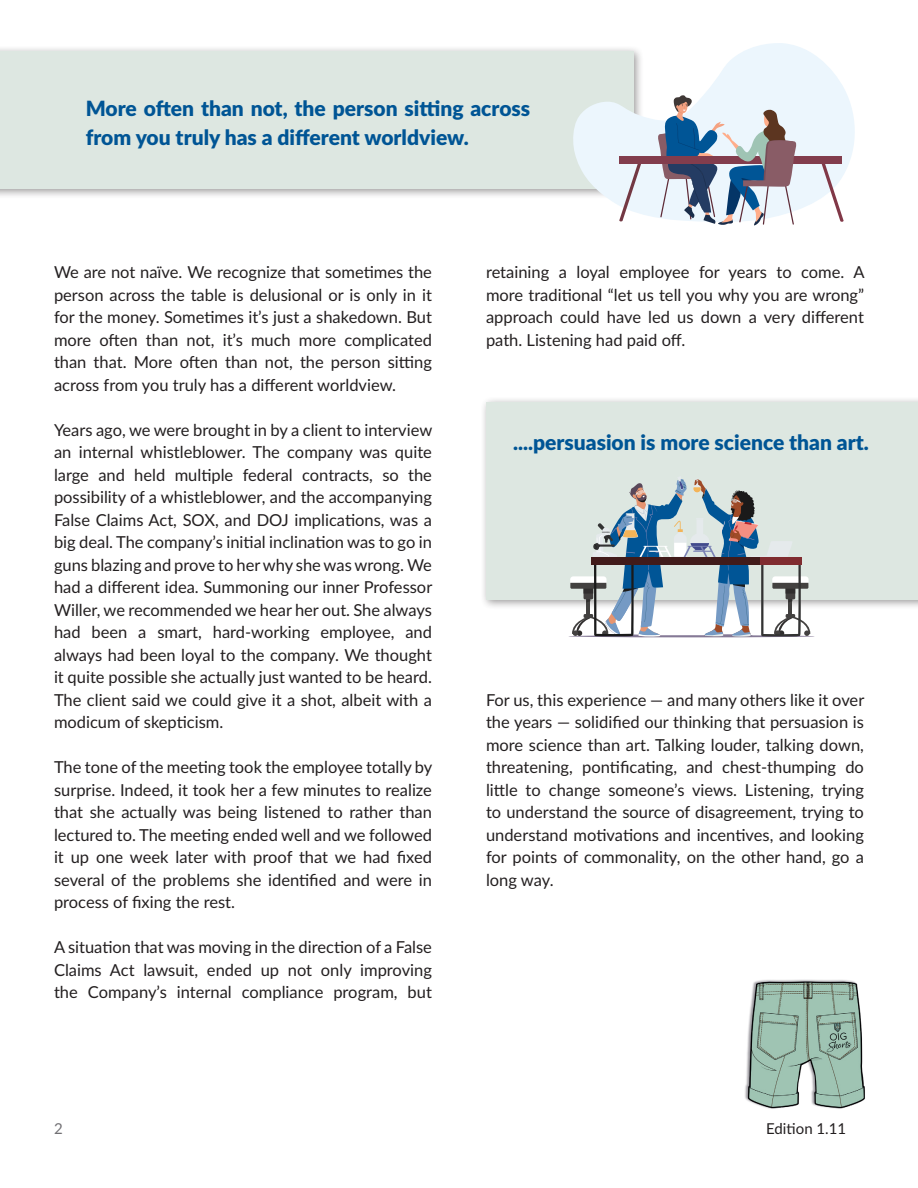
<style>
.page{position:relative;width:918px;height:1188px;background:#fff}
.page>*{position:absolute;margin:0;border:0;box-sizing:border-box;transform-origin:0 0}
.t1{font:900 21px/28.5px "Lato";color:#005595}
.t2{font:16.5px/22.5px "Lato";color:#231f20;text-align:justify}
.t3{font:15px "Lato";color:#231f20}
.t4{font:15px "Lato";color:#717074}
</style>
<div class="page">
<img style="left:745px;top:979px;width:120px;height:130px">
<div style="left:0;top:45px;width:644px;height:154px;background:#231f20;opacity:.45"></div>
<div style="left:0;top:51px;width:634px;height:138px;background:#dde7e1"></div>
<svg style="left:572px;top:43px;width:283px;height:174px;fill:#ecf6fd"></svg>
<svg style="left:619px;top:164px;width:23px;height:58px"></svg>
<svg style="left:821px;top:160px;width:23px;height:62px"></svg>
<div style="left:619px;top:156px;width:223px;height:8px;background:#823d4d"></div>
<svg style="left:656px;top:95px;width:142px;height:131px;background:#a8afbe"></svg>
<div style="left:480px;top:396px;width:438px;height:214px;background:#231f20;opacity:.45"></div>
<div style="left:486px;top:402px;width:432px;height:198px;background:#dde7e1"></div>
<svg style="left:570px;top:477px;width:240px;height:160px"></svg>
<p class="t1" style="left:86px;top:93px;width:446px">More often than not, the person sitting across from you truly has a different worldview.</p>
<p class="t2" style="left:54px;top:260px;width:379px">We are not naïve. We recognize that sometimes the person across the table is delusional or is only in it for the money. Sometimes it’s just a shakedown. But more often than not, it’s much more complicated than that. More often than not, the person sitting across from you truly has a different worldview.</p>
<p class="t2" style="left:54px;top:418px;width:380px">Years ago, we were brought in by a client to interview an internal whistleblower. The company was quite large and held multiple federal contracts, so the possibility of a whistleblower, and the accompanying False Claims Act, SOX, and DOJ implications, was a big deal. The company’s initial inclination was to go in guns blazing and prove to her why she was wrong. We had a different idea. Summoning our inner Professor Willer, we recommended we hear her out. She always had been a smart, hard-working employee, and always had been loyal to the company. We thought it quite possible she actually just wanted to be heard.<br>The client said we could give it a shot, albeit with a modicum of skepticism.</p>
<p class="t2" style="left:54px;top:755px;width:380px">The tone of the meeting took the employee totally by surprise. Indeed, it took her a few minutes to realize that she actually was being listened to rather than lectured to. The meeting ended well and we followed it up one week later with proof that we had fixed several of the problems she identified and were in process of fixing the rest.</p>
<p class="t2" style="left:54px;top:935px;width:380px">A situation that was moving in the direction of a False Claims Act lawsuit, ended up not only improving the Company’s internal compliance program, but</p>
<p class="t2" style="left:486px;top:260px;width:380px">retaining a loyal employee for years to come. A more traditional “let us tell you why you are wrong” approach could have led us down a very different path. Listening had paid off.</p>
<p class="t1" style="left:513px;top:427px;width:357px">....persuasion is more science than art.</p>
<p class="t2" style="left:486px;top:688px;width:380px">For us, this experience — and many others like it over the years — solidified our thinking that persuasion is more science than art. Talking louder, talking down, threatening, pontificating, and chest-thumping do little to change someone’s views. Listening, trying to understand the source of disagreement, trying to understand motivations and incentives, and looking for points of commonality, on the other hand, go a long way.</p>
<p class="t4" style="left:54px;top:1118px;width:10px">2</p>
<p class="t3" style="left:766px;top:1118px;width:81px">Edition 1.11</p>
</div>
